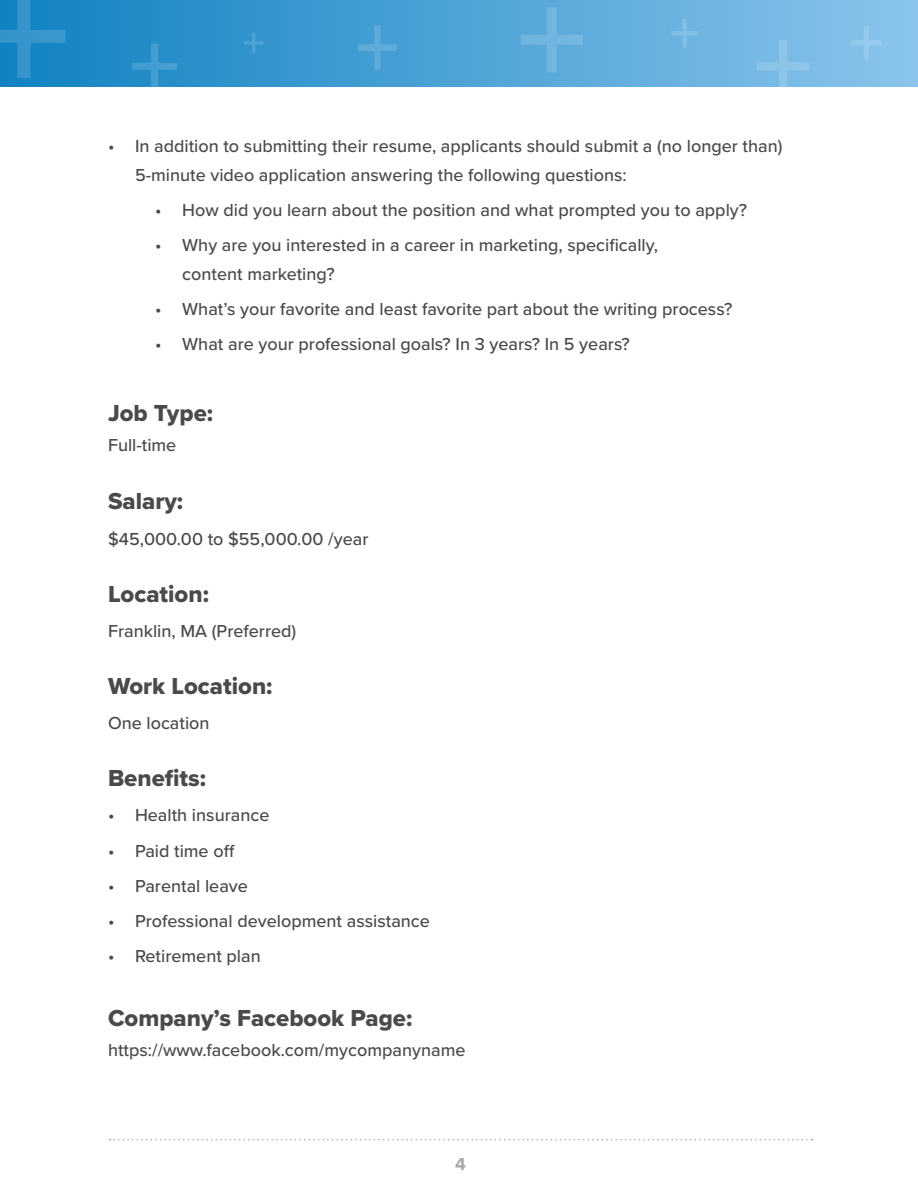
<style>
.page{position:relative;width:918px;height:1188px;background:#fff}
.page>*{position:absolute;margin:0;border:0;box-sizing:border-box;transform-origin:0 0}
.Small_Heading{font:24px "Proxima Nova Extrabld";color:#494a4b}
.Paragraph_Style_1{font:24px "Proxima Nova Extrabld";color:#494a4b}
.Paragraph_Style_1-2{font:500 18px/28.5px "Proxima Nova";color:#494a4b}
.t1{font:700 18px "Proxima Nova";color:#a8a9ad}
</style>
<div class="page">
<svg style="left:110px;top:1139px;width:703px;height:1px"></svg>
<div style="left:0;top:0;width:918px;height:86px;background:linear-gradient(to right,#1082c1,#8ac4eb)"></div>
<svg style="left:757px;top:40px;width:53px;height:47px;background:#7ebde6"></svg>
<svg style="left:0;top:0;width:65px;height:78px;background:#1f8ac5"></svg>
<svg style="left:521px;top:7px;width:62px;height:65px;background:#60addb"></svg>
<svg style="left:132px;top:44px;width:45px;height:43px;background:#2d91ca"></svg>
<svg style="left:671px;top:19px;width:27px;height:29px"></svg>
<svg style="left:851px;top:26px;width:31px;height:34px"></svg>
<svg style="left:358px;top:25px;width:39px;height:45px;background:#4aa1d4"></svg>
<svg style="left:244px;top:33px;width:19px;height:20px"></svg>
<p class="Paragraph_Style_1-2" style="left:135px;top:131px;width:649px;text-indent:-27px">• In addition to submitting their resume, applicants should submit a (no longer than)<br>5-minute video application answering the following questions:</p>
<p class="Paragraph_Style_1-2" style="left:155px;top:195px;width:593px">• How did you learn about the position and what prompted you to apply?</p>
<p class="Paragraph_Style_1-2" style="left:182px;top:230px;width:477px;text-indent:-27px">• Why are you interested in a career in marketing, specifically, content marketing?</p>
<p class="Paragraph_Style_1-2" style="left:155px;top:294px;width:579px">• What’s your favorite and least favorite part about the writing process?</p>
<p class="Paragraph_Style_1-2" style="left:155px;top:329px;width:476px">• What are your professional goals? In 3 years? In 5 years?</p>
<p class="Small_Heading" style="left:108px;top:395px;width:107px">Job Type:</p>
<p class="Paragraph_Style_1-2" style="left:108px;top:430px;width:70px">Full-time</p>
<p class="Paragraph_Style_1" style="left:108px;top:483px;width:77px">Salary:</p>
<p class="Paragraph_Style_1-2" style="left:108px;top:524px;width:262px">$45,000.00 to $55,000.00 /year</p>
<p class="Small_Heading" style="left:108px;top:576px;width:102px">Location:</p>
<p class="Paragraph_Style_1-2" style="left:108px;top:616px;width:190px">Franklin, MA (Preferred)</p>
<p class="Small_Heading" style="left:108px;top:668px;width:166px">Work Location:</p>
<p class="Paragraph_Style_1-2" style="left:108px;top:708px;width:103px">One location</p>
<p class="Small_Heading" style="left:108px;top:760px;width:100px">Benefits:</p>
<p class="Paragraph_Style_1-2" style="left:108px;top:800px;width:163px">• Health insurance</p>
<p class="Paragraph_Style_1-2" style="left:108px;top:836px;width:128px">• Paid time off</p>
<p class="Paragraph_Style_1-2" style="left:108px;top:871px;width:141px">• Parental leave</p>
<p class="Paragraph_Style_1-2" style="left:108px;top:906px;width:323px">• Professional development assistance</p>
<p class="Paragraph_Style_1-2" style="left:108px;top:941px;width:154px">• Retirement plan</p>
<p class="Small_Heading" style="left:108px;top:1000px;width:306px">Company’s Facebook Page:</p>
<p class="Paragraph_Style_1-2" style="left:108px;top:1035px;width:359px">https://www.facebook.com/mycompanyname</p>
<p class="t1" style="left:455px;top:1151px;width:12px">4</p>
</div>
